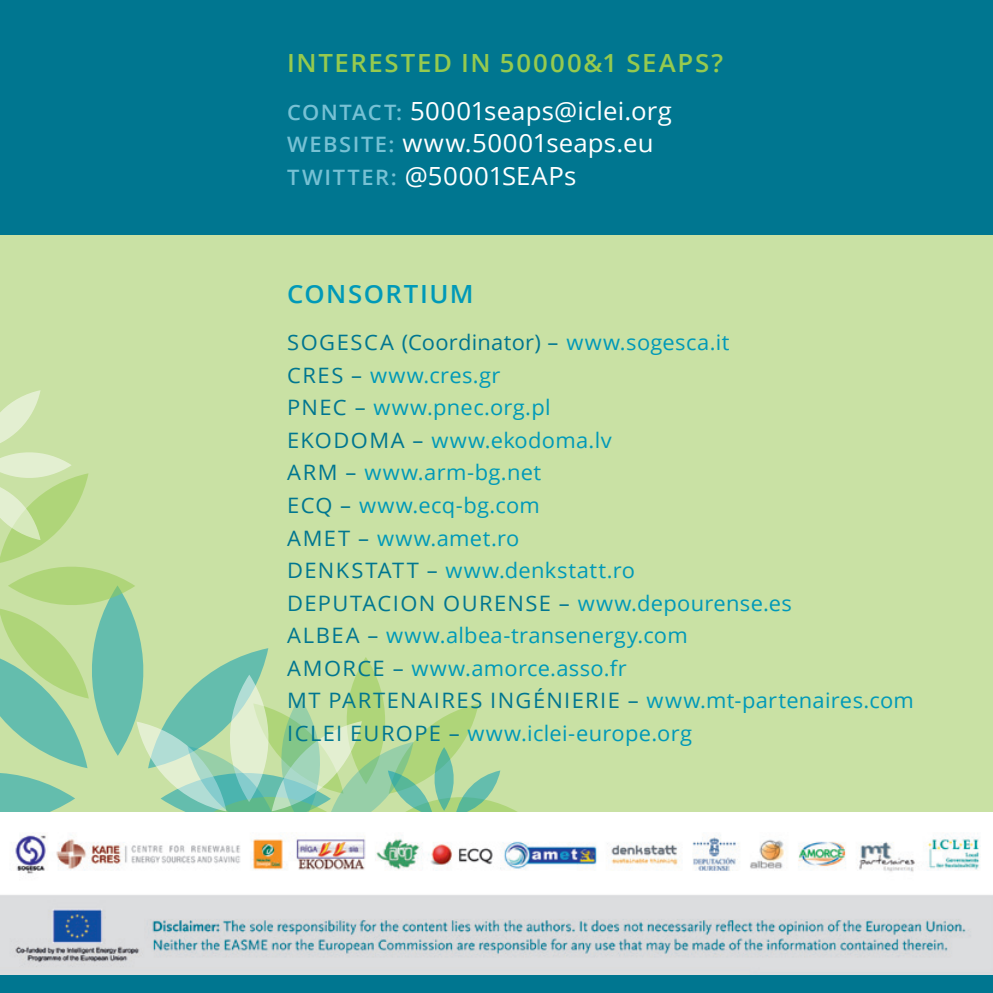
<style>
.page{position:relative;width:993px;height:993px;background:#fff}
.page>*{position:absolute;margin:0;border:0;box-sizing:border-box;transform-origin:0 0}
.t1{font:600 25px/47.5px "Open Sans";letter-spacing:.065em;color:#96ca4e}
.t2{font:25px "Open Sans";letter-spacing:.01em;color:#fff}
.t3{font:600 25px "Open Sans";letter-spacing:.065em;color:#0099b8}
.t4{font:21.25px/32.5px "Open Sans";letter-spacing:.015em;color:#0099b8}
.t5{font:21.25px "Open Sans";letter-spacing:.04em;color:#007690}
.t6{font:21.25px "Open Sans";letter-spacing:.02em;color:#007690}
.t7{font:21.25px "Open Sans";letter-spacing:.035em;color:#0099b8}
.t8{font:600 21.25px "Open Sans";color:#77c1d4}
.s1{font-size:21.25px;color:#77c1d4}
.s2{font-weight:400;color:#fff}
.s3{font-weight:600;font-size:21.25px;color:#77c1d4}
.s4{color:#0099b8}
.s5{color:#007690}
</style>
<div class="page">
<div style="left:0;top:234px;width:992px;height:599px;background:#c9e1a4"></div>
<div style="left:0;top:0;width:992px;height:234px;background:#007690"></div>
<svg style="left:0;top:621px;width:269px;height:190px"></svg>
<svg style="left:207px;top:656px;width:272px;height:90px"></svg>
<svg style="left:136px;top:674px;width:272px;height:137px"></svg>
<svg style="left:0;top:390px;width:135px;height:308px"></svg>
<svg style="left:417px;top:746px;width:99px;height:65px"></svg>
<svg style="left:142px;top:697px;width:275px;height:114px"></svg>
<img style="left:0;top:813px;width:992px;height:161px">
<div style="left:0;top:974px;width:992px;height:18px;background:#007690"></div>
<p class="t1" style="left:287px;top:39px;width:437px">INTERESTED I N 50000&amp;1 SEAPS?<br><span class="s1">CO NTACT:</span> <span class="s2">50001seaps@iclei.org</span></p>
<p class="t2" style="left:287px;top:126px;width:368px"><span class="s3">WE BSI TE :</span> www.50001seaps.eu</p>
<p class="t8" style="left:287px;top:162px;width:15px">TWI</p>
<p class="t2" style="left:332px;top:159px;width:199px"><span class="s3">TTE R:</span> @50001SEAP</p>
<p class="t2" style="left:564px;top:159px;width:14px">s</p>
<p class="t3" style="left:287px;top:276px;width:188px">CONSORTI UM</p>
<p class="t5" style="left:287px;top:328px;width:30px">SOGE</p>
<p class="t6" style="left:350px;top:328px;width:380px">SCA (Coordinator) – <span class="s4">www.sogesca.it</span></p>
<p class="t5" style="left:287px;top:360px;width:15px">CRE</p>
<p class="t4" style="left:331px;top:358px;width:170px"><span class="s5">S –</span> www.cres.gr</p>
<p class="t5" style="left:287px;top:393px;width:16px">PNEC</p>
<p class="t4" style="left:354px;top:391px;width:197px"><span class="s5">–</span> www.pnec.org.pl</p>
<p class="t5" style="left:287px;top:425px;width:47px">EKODOMA</p>
<p class="t4" style="left:412px;top:423px;width:201px"><span class="s5">–</span> www.ekodoma.lv</p>
<p class="t5" style="left:287px;top:458px;width:18px">ARM</p>
<p class="t4" style="left:287px;top:456px;width:255px;text-align:justify;text-indent:58px"><span class="s5">–</span> www.arm-bg.net <span class="s5">ECQ –</span> www.ecq-bg.com <span class="s5">AMET</span></p>
<p class="t4" style="left:358px;top:521px;width:163px"><span class="s5">–</span> www.amet.ro</p>
<p class="t5" style="left:287px;top:555px;width:16px">DEN</p>
<p class="t5" style="left:336px;top:555px;width:44px">KSTATT</p>
<p class="t7" style="left:426px;top:555px;width:210px"><span class="s5">–</span> www.denkstatt.ro</p>
<p class="t5" style="left:287px;top:588px;width:16px">DEPUTACION</p>
<p class="t5" style="left:443px;top:588px;width:17px">OUREN</p>
<p class="t4" style="left:287px;top:586px;width:506px;text-indent:238px"><span class="s5">SE –</span> www.depourense.es<br><span class="s5">ALBEA –</span> www.albea-transenergy.com<br><span class="s5">AMORCE</span></p>
<p class="t4" style="left:392px;top:650px;width:235px"><span class="s5">–</span> www.amorce.asso.fr</p>
<p class="t5" style="left:287px;top:685px;width:57px">MT PARTENAIRE</p>
<p class="t5" style="left:470px;top:685px;width:34px">S ING</p>
<p class="t5" style="left:533px;top:685px;width:27px">ÉNIERIE</p>
<p class="t4" style="left:287px;top:683px;width:628px;text-indent:340px"><span class="s5">–</span> www.mt-partenaires.com<br><span class="s5">IC LEI E urope –</span> www.iclei-europe.org</p>
</div>
